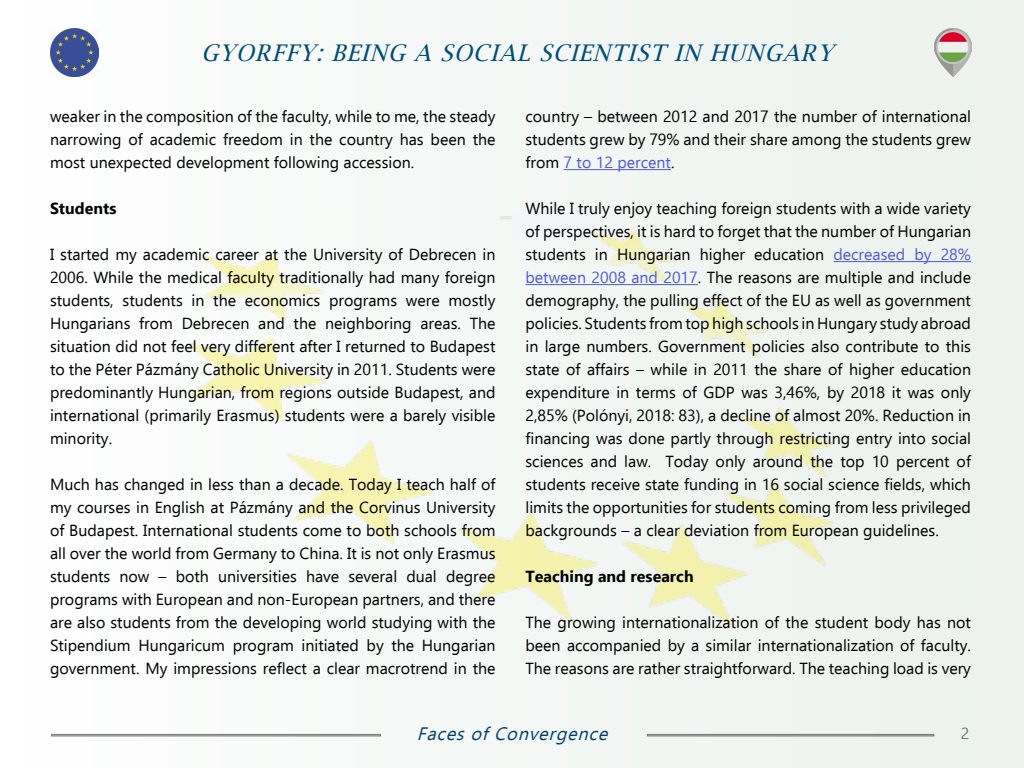
<style>
.page{position:relative;width:1024px;height:768px;background:#f4f8f5}
.page>*{position:absolute;margin:0;border:0;box-sizing:border-box;transform-origin:0 0}
.t1{font:italic 23px "Lucida Bright";color:#004d77}
.t2{font:italic 18px "Ebrima";color:#00416b}
.t3{font:16px/23px "Ebrima";color:#000;text-align:justify}
.t4{font:700 16px "Ebrima";color:#000}
.t5{font:16px "Ebrima";color:#757779}
.s1{color:#4f5cd6}
</style>
<div class="page">
<img style="left:191px;top:216px;width:642px;height:411px">
<img style="left:50px;top:28px;width:49px;height:48px">
<img style="left:934px;top:28px;width:38px;height:48px">
<div style="left:312px;top:210px;width:37px;height:23px;background:#f8fbf8"></div>
<div style="left:512px;top:211px;width:78px;height:30px;background:#f2f6f6"></div>
<hr style="left:564px;top:169px;width:107px;height:1px;background:#4f5cd6">
<hr style="left:833px;top:261px;width:138px;height:1px;background:#4f5cd6">
<hr style="left:526px;top:284px;width:172px;height:1px;background:#4f5cd6">
<h1 class="t1" style="left:201px;top:40px;width:640px">GYORFFY: BEING A SOCIAL SCIENTIST IN HUNGARY</h1>
<p class="t3" style="left:50px;top:105px;width:447px">weaker in the composition of the faculty, while to me, the steady narrowing of academic freedom in the country has been the most unexpected development following accession.</p>
<p class="t4" style="left:50px;top:197px;width:68px">Students</p>
<p class="t3" style="left:50px;top:243px;width:447px">I started my academic career at the University of Debrecen in 2006. While the medical faculty traditionally had many foreign students, students in the economics programs were mostly Hungarians from Debrecen and the neighboring areas. The situation did not feel very different after I returned to Budapest to the Péter Pázmány Catholic University in 2011. Students were predominantly Hungarian, from regions outside Budapest, and international (primarily Erasmus) students were a barely visible minority.</p>
<p class="t3" style="left:50px;top:473px;width:447px">Much has changed in less than a decade. Today I teach half of my courses in English at Pázmány and the Corvinus University of Budapest. International students come to both schools from all over the world from Germany to China. It is not only Erasmus students now – both universities have several dual degree programs with European and non-European partners, and there are also students from the developing world studying with the Stipendium Hungaricum program initiated by the Hungarian government. My impressions reflect a clear macrotrend in the</p>
<p class="t3" style="left:526px;top:105px;width:447px">country – between 2012 and 2017 the number of international students grew by 79% and their share among the students grew from <span class="s1">7 to 12 percent</span>.</p>
<p class="t3" style="left:526px;top:197px;width:447px">While I truly enjoy teaching foreign students with a wide variety of perspectives, it is hard to forget that the number of Hungarian students in Hungarian higher education <span class="s1">decreased by 28% between 2008 and 2017</span>. The reasons are multiple and include demography, the pulling effect of the EU as well as government policies. Students from top high schools in Hungary study abroad in large numbers. Government policies also contribute to this state of affairs – while in 2011 the share of higher education expenditure in terms of GDP was 3,46%, by 2018 it was only 2,85% (Polónyi, 2018: 83), a decline of almost 20%. Reduction in financing was done partly through restricting entry into social sciences and law. Today only around the top 10 percent of students receive state funding in 16 social science fields, which limits the opportunities for students coming from less privileged backgrounds – a clear deviation from European guidelines.</p>
<p class="t4" style="left:526px;top:565px;width:170px">Teaching and research</p>
<p class="t3" style="left:526px;top:611px;width:447px">The growing internationalization of the student body has not been accompanied by a similar internationalization of faculty.<br>The reasons are rather straightforward. The teaching load is very</p>
<p class="t2" style="left:417px;top:721px;width:199px">FacesofConvergence</p>
<p class="t5" style="left:961px;top:722px;width:10px">2</p>
</div>
